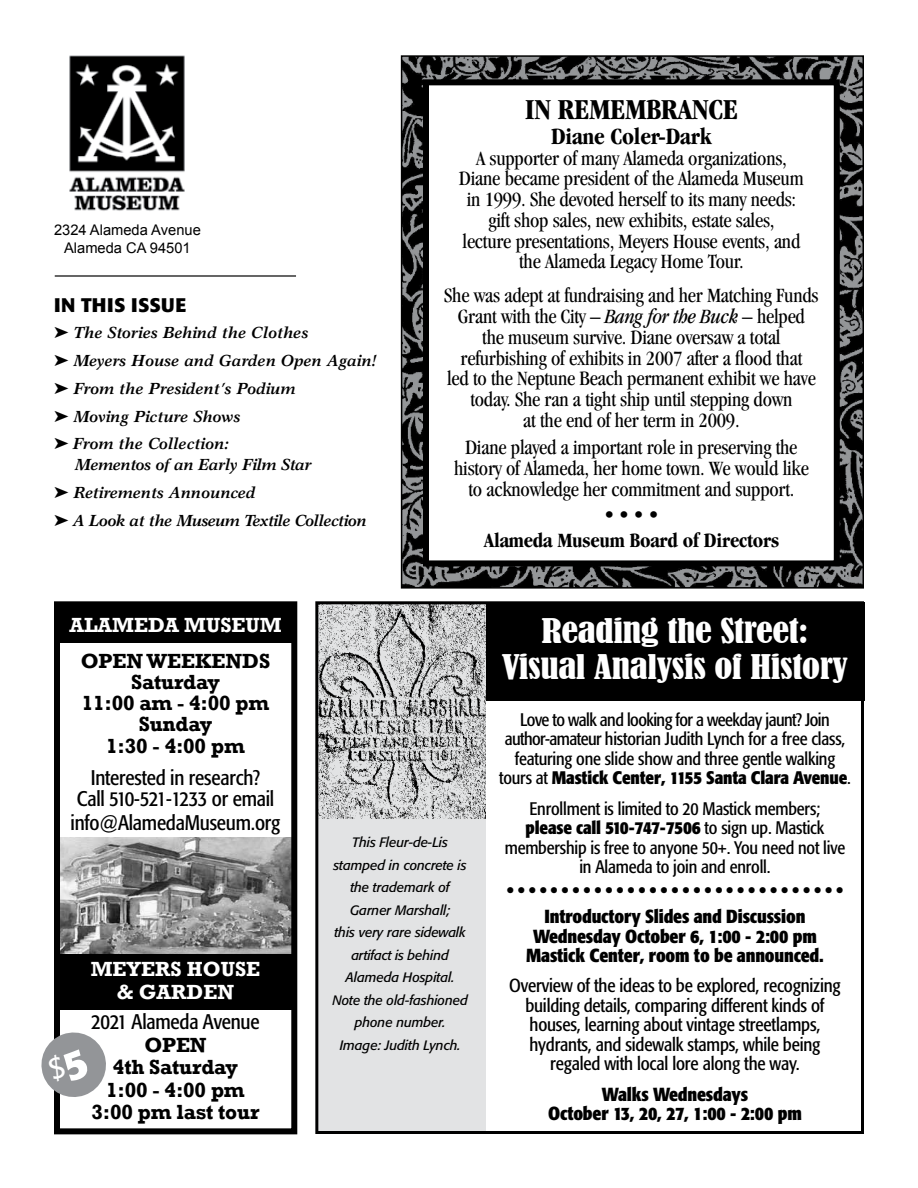
<style>
.page{position:relative;width:918px;height:1188px;background:#fff}
.page>*{position:absolute;margin:0;border:0;box-sizing:border-box;transform-origin:0 0}
.t1{font:condensed 31.8px/36px "Bernard";letter-spacing:-.01em;color:#fff;text-align:center;scale:1.18 1}
.t2{font:700 condensed 30px "Garamond";letter-spacing:-.01em;color:#000}
.t3{font:700 condensed 24px "Garamond";letter-spacing:-.01em;color:#000}
.t4{font:condensed 21px/20.7px "Garamond";letter-spacing:-.01em;color:#000;text-align:center}
.t5{font:700 21px/22.5px "Rockwell";letter-spacing:-.01em;color:#000;text-align:center}
.t6{font:condensed 21px/21px "Formata";letter-spacing:-.01em;color:#000;text-align:center}
.t7{font:700 21px/22.5px "Rockwell";color:#fff;text-align:right}
.t8{font:700 condensed 21px "Garamond";letter-spacing:-.01em;color:#000}
.t9{font:700 condensed 19.5px "Formata";color:#000}
.t10{font:700 19.5px "Formata";letter-spacing:.02em;color:#000}
.t11{font:condensed 18.75px/19.5px "Formata";letter-spacing:-.01em;color:#000;text-align:center}
.t12{font:700 condensed 18.75px/19.5px "Formata";letter-spacing:-.01em;color:#000;text-align:center}
.t13{font:condensed 18px/19.5px "Formata";letter-spacing:-.01em;color:#000;text-align:center}
.t14{font:italic 700 16.2px/27.8px "Garth Graphic";color:#000}
.t15{font:italic 700 16.2px/27.8px "Garth Graphic";letter-spacing:-.03em;color:#000}
.t16{font:14.7px/18px "Arial";color:#000;text-align:center}
.t17{font:italic 13.5px/22.5px "Formata";letter-spacing:-.01em;color:#000;text-align:center}
.s1{font-style:italic}
.s2{font-weight:700}
</style>
<div class="page">
<img style="left:404px;top:58px;width:457px;height:528px">
<div style="left:401px;top:55px;width:463px;height:534px;border:2px solid #000"></div>
<div style="left:426px;top:82px;width:411px;height:481px;background:#fff"></div>
<div style="left:423px;top:79px;width:417px;height:487px;border:6px solid #000"></div>
<img style="left:61px;top:838px;width:229px;height:116px">
<div style="left:54px;top:605px;width:243px;height:37px;background:#000"></div>
<div style="left:58px;top:954px;width:235px;height:56px;background:#000"></div>
<div style="left:317px;top:602px;width:169px;height:531px;background:#e2e3e4"></div>
<img style="left:319px;top:605px;width:167px;height:213px">
<div style="left:486px;top:602px;width:378px;height:99px;background:#000"></div>
<div style="left:315px;top:601px;width:549px;height:533px;border:3px solid #000"></div>
<img style="left:69px;top:55px;width:116px;height:156px">
<div style="left:54px;top:601px;width:243px;height:533px;border:6px solid #000"></div>
<hr style="left:55px;top:275px;width:241px;height:2px;background:#000">
<svg style="left:41px;top:1028px;width:65px;height:73px"></svg>
<p class="t16" style="left:54px;top:221px;width:148px">2324 Alameda Avenue<br>Alameda CA 94501</p>
<p class="t10" style="left:54px;top:293px;width:134px">IN THIS ISSUE</p>
<p class="t14" style="left:54px;top:319px;width:324px">➤ The Stories Behind the Clothes<br>➤ Meyers House and Garden Open Again! ➤ From the President’s Podium<br>➤ Moving Picture Shows<br>➤ From the Collection:</p>
<p class="t15" style="left:54px;top:451px;width:314px;text-indent:21px">Mementos of an Early Film Star<br>➤ Retirements Announced<br>➤ A Look at the Museum Textile Collection</p>
<h2 class="t2" style="left:525px;top:92px;width:215px">IN REMEMBRANCE</h2>
<p class="t3" style="left:551px;top:123px;width:162px">Diane Coler-Dark</p>
<p class="t4" style="left:459px;top:147px;width:346px">A supporter of many Alameda organizations, Diane became president of the Alameda Museum in 1999. She devoted herself to its many needs: gift shop sales, new exhibits, estate sales,<br>lecture presentations, Meyers House events, and the Alameda Legacy Home Tour.</p>
<p class="t4" style="left:444px;top:285px;width:376px">She was adept at fundraising and her Matching Funds Grant with the City – <span class="s1">Bang for the Buck</span> – helped<br>the museum survive. Diane oversaw a total refurbishing of exhibits in 2007 after a flood that<br>led to the Neptune Beach permanent exhibit we have today. She ran a tight ship until stepping down<br>at the end of her term in 2009.</p>
<p class="t4" style="left:454px;top:437px;width:356px">Diane played a important role in preserving the history of Alameda, her home town. We would like to acknowledge her commitment and support.</p>
<p class="t4" style="left:604px;top:504px;width:56px">• • • •</p>
<p class="t8" style="left:484px;top:528px;width:297px">Alameda Museum Board of Directors</p>
<p class="t7" style="left:69px;top:613px;width:214px">Alameda Museum</p>
<p class="t5" style="left:81px;top:650px;width:176px">OPEN WEEKENDS</p>
<p class="t5" style="left:131px;top:671px;width:90px">Saturday</p>
<p class="t5" style="left:82px;top:692px;width:189px">11:00 am - 4:00 pm</p>
<p class="t5" style="left:139px;top:713px;width:75px">Sunday</p>
<p class="t5" style="left:106px;top:735px;width:140px">1:30 - 4:00 pm</p>
<p class="t6" style="left:77px;top:767px;width:199px">Interested in research?<br>Call 510-521-1233 or email</p>
<p class="t6" style="left:71px;top:812px;width:211px">info@AlamedaMuseum.org</p>
<p class="t7" style="left:91px;top:958px;width:145px">MEYERS HOUSE &amp; GARDEN</p>
<p class="t6" style="left:91px;top:1012px;width:170px">2021 Alameda Avenue</p>
<p class="t5" style="left:92px;top:1034px;width:169px">OPEN<br>4th Saturday<br>1:00 - 4:00 pm<br>3:00 pm last tour</p>
<p class="t17" style="left:332px;top:831px;width:137px">This Fleur-de-Lis stamped in concrete is the trademark of<br>Garner Marshall;<br>this very rare sidewalk artifact is behind<br>Alameda Hospital.<br>Note the old-fashioned phone number.<br>Image: Judith Lynch.</p>
<h1 class="t1" style="left:502px;top:614px;width:295px">Reading the Street:<br>Visual Analysis of History</h1>
<p class="t13" style="left:499px;top:710px;width:353px">Love to walk and looking for a weekday jaunt? Join author-amateur historian Judith Lynch for a free class, featuring one slide show and three gentle walking tours at <span class="s2">Mastick Center, 1155 Santa Clara Avenue</span>.</p>
<p class="t13" style="left:505px;top:799px;width:342px">Enrollment is limited to 20 Mastick members; <span class="s2">please call 510-747-7506</span> to sign up. Mastick membership is free to anyone 50+. You need not live in Alameda to join and enroll.</p>
<p class="t9" style="left:507px;top:878px;width:337px">• • • • • • • • • • • • • • • • • • • • • • • • • • • • • • •</p>
<p class="t12" style="left:526px;top:907px;width:299px">Introductory Slides and Discussion<br>Wednesday October 6, 1:00 - 2:00 pm<br>Mastick Center, room to be announced.</p>
<p class="t11" style="left:509px;top:976px;width:333px">Overview of the ideas to be explored, recognizing building details, comparing different kinds of houses, learning about vintage streetlamps, hydrants, and sidewalk stamps, while being regaled with local lore along the way.</p>
<p class="t12" style="left:548px;top:1084px;width:255px">Walks Wednesdays<br>October 13, 20, 27, 1:00 - 2:00 pm</p>
</div>
